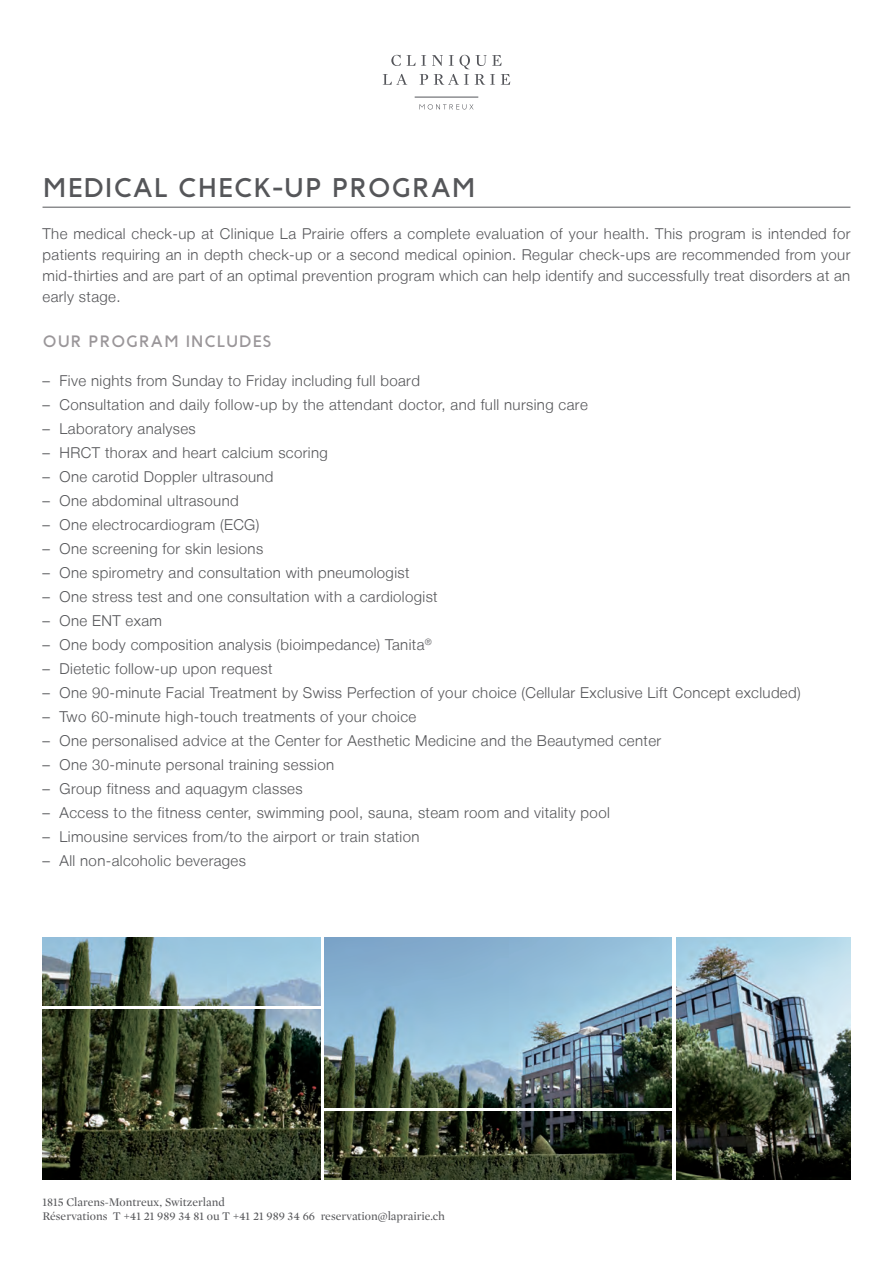
<style>
.page{position:relative;width:893px;height:1263px;background:#fff}
.page>*{position:absolute;margin:0;border:0;box-sizing:border-box;transform-origin:0 0}
.t1{font:600 27px "Baufra";letter-spacing:.01em;color:#555659}
.t2{font:600 16.5px "Baufra";letter-spacing:.025em;color:#9a9699}
.t3{font:300 15px/21px "Helvetica Neue LT";letter-spacing:.025em;color:#555659;text-align:justify}
.t4{font:12px/14.4px "Mercury Display";color:#555659}
</style>
<div class="page">
<hr style="left:43px;top:207px;width:807px;height:1px;background:#555659">
<svg style="left:419px;top:104px;width:54px;height:6px"></svg>
<svg style="left:383px;top:55px;width:127px;height:30px"></svg>
<hr style="left:415px;top:97px;width:63px;height:1px;background:#54555a">
<img style="left:676px;top:938px;width:174px;height:241px">
<img style="left:43px;top:1009px;width:277px;height:170px">
<img style="left:43px;top:938px;width:277px;height:67px">
<img style="left:325px;top:938px;width:347px;height:169px">
<img style="left:325px;top:1111px;width:347px;height:68px">
<h1 class="t1" style="left:43px;top:169px;width:435px">MEDICAL CHECK-UP PROGRAM</h1>
<p class="t3" style="left:43px;top:223px;width:809px">The medical check-up at Clinique La Prairie offers a complete evaluation of your health. This program is intended for patients requiring an in depth check-up or a second medical opinion. Regular check-ups are recommended from your mid-thirties and are part of an optimal prevention program which can help identify and successfully treat disorders at an early stage.</p>
<p class="t2" style="left:43px;top:330px;width:230px">OUR PROGRAM INCLUDES</p>
<p class="t3" style="left:43px;top:370px;width:379px">– Five nights from Sunday to Friday including full board</p>
<p class="t3" style="left:43px;top:394px;width:547px">– Consultation and daily follow-up by the attendant doctor, and full nursing care</p>
<p class="t3" style="left:43px;top:418px;width:155px">– Laboratory analyses</p>
<p class="t3" style="left:43px;top:442px;width:287px">– HRCT thorax and heart calcium scoring</p>
<p class="t3" style="left:43px;top:466px;width:232px">– One carotid Doppler ultrasound</p>
<p class="t3" style="left:43px;top:490px;width:198px">– One abdominal ultrasound</p>
<p class="t3" style="left:43px;top:514px;width:218px">– One electrocardiogram (ECG)</p>
<p class="t3" style="left:43px;top:538px;width:222px">– One screening for skin lesions</p>
<p class="t3" style="left:43px;top:562px;width:368px">– One spirometry and consultation with pneumologist</p>
<p class="t3" style="left:43px;top:586px;width:397px">– One stress test and one consultation with a cardiologist</p>
<p class="t3" style="left:43px;top:610px;width:121px">– One ENT exam</p>
<p class="t3" style="left:43px;top:634px;width:391px">– One body composition analysis (bioimpedance) Tanita<sup>®</sup></p>
<p class="t3" style="left:43px;top:658px;width:231px">– Dietetic follow-up upon request</p>
<p class="t3" style="left:43px;top:682px;width:760px">– One 90-minute Facial Treatment by Swiss Perfection of your choice (Cellular Exclusive Lift Concept excluded)</p>
<p class="t3" style="left:43px;top:706px;width:375px">– Two 60-minute high-touch treatments of your choice</p>
<p class="t3" style="left:43px;top:730px;width:620px">– One personalised advice at the Center for Aesthetic Medicine and the Beautymed center</p>
<p class="t3" style="left:43px;top:754px;width:293px">– One 30-minute personal training session</p>
<p class="t3" style="left:43px;top:778px;width:262px">– Group fitness and aquagym classes</p>
<p class="t3" style="left:43px;top:802px;width:569px">– Access to the fitness center, swimming pool, sauna, steam room and vitality pool</p>
<p class="t3" style="left:43px;top:826px;width:379px">– Limousine services from/to the airport or train station</p>
<p class="t3" style="left:43px;top:850px;width:205px">– All non-alcoholic beverages</p>
<p class="t4" style="left:43px;top:1194px;width:404px">1815 Clarens-Montreux, Switzerland<br>Réservations T +41 21 989 34 81 ou T +41 21 989 34 66 reservation@laprairie.ch</p>
</div>
